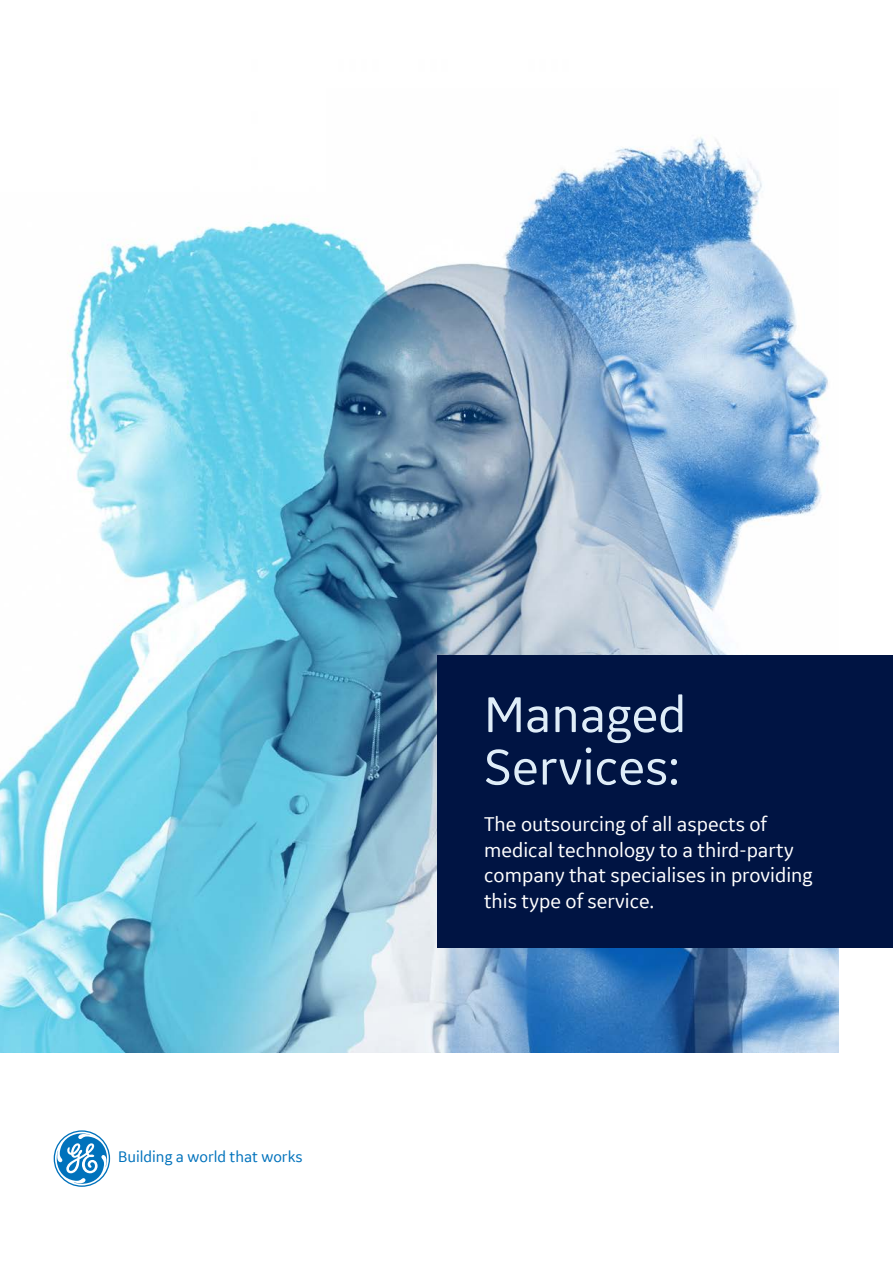
<style>
.page{position:relative;width:893px;height:1263px;background:#fff}
.page>*{position:absolute;margin:0;border:0;box-sizing:border-box;transform-origin:0 0}
.t1{font:52.5px "GE Inspira Sans";color:#dfedf8}
.t2{font:21px/25.5px "GE Inspira Sans";color:#fff}
.t3{font:16.2px "GE Inspira Sans";color:#0072bc}
</style>
<div class="page">
<img style="left:0;top:137px;width:839px;height:915px">
<div style="left:437px;top:655px;width:456px;height:292px;background:#001443"></div>
<svg style="left:54px;top:1130px;width:56px;height:57px"></svg>
<p class="t3" style="left:118px;top:1146px;width:186px">Building a world that works</p>
<p class="t1" style="left:484px;top:682px;width:204px">Managed</p>
<p class="t1" style="left:484px;top:734px;width:197px">Services:</p>
<p class="t2" style="left:484px;top:811px;width:330px">The outsourcing of all aspects of medical technology to a third-party company that specialises in providing this type of service.</p>
</div>
